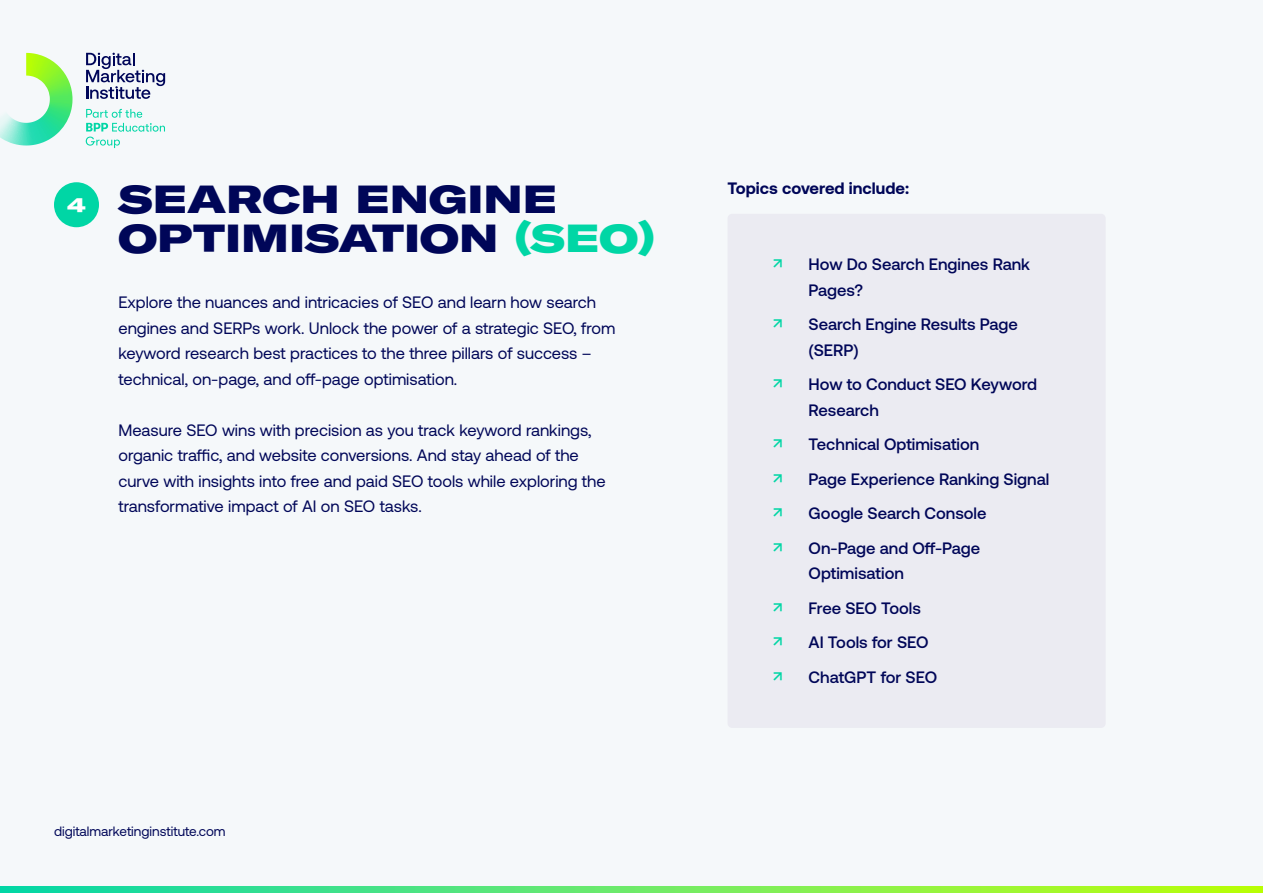
<style>
.page{position:relative;width:1263px;height:893px;background:#f5f8fa}
.page>*{position:absolute;margin:0;border:0;box-sizing:border-box;transform-origin:0 0}
.t1{font:900 expanded 39px/39px "GT America";color:#000658}
.t2{font:900 expanded 20.25px "GT America";color:#fff}
.t3{font:16.5px/25.5px "Aeonik";color:#000658}
.t4{font:500 16.5px/34.5px "Aeonik";color:#000658}
.t5{font:700 16.5px "Aeonik";color:#000658}
.t6{font:13.5px "Aeonik";color:#000658}
.s1{color:#00d6a5}
.s2{font-weight:400;font-size:21px;color:#00d6a5}
</style>
<div class="page">
<svg style="left:0;top:887px;width:1263px;height:6px;background:#67ea62"></svg>
<svg style="left:0;top:53px;width:73px;height:93px"></svg>
<svg style="left:86px;top:109px;width:79px;height:39px"></svg>
<svg style="left:86px;top:53px;width:79px;height:46px"></svg>
<div style="left:54px;top:182px;width:45px;height:45px;background:#00d6a5;border-radius:50%"></div>
<div style="left:728px;top:214px;width:378px;height:514px;background:#ebebf2;border-radius:4px"></div>
<p class="t2" style="left:67px;top:191px;width:20px">4</p>
<h1 class="t1" style="left:118px;top:179px;width:539px">SEARCH ENGINE<br>OPTIMISATION <span class="s1">(SEO)</span></h1>
<p class="t3" style="left:118px;top:290px;width:498px">Explore the nuances and intricacies of SEO and learn how search engines and SERPs work. Unlock the power of a strategic SEO, from keyword research best practices to the three pillars of success – technical, on-page, and off-page optimisation.</p>
<p class="t3" style="left:118px;top:417px;width:489px">Measure SEO wins with precision as you track keyword rankings, organic traffic, and website conversions. And stay ahead of the curve with insights into free and paid SEO tools while exploring the transformative impact of AI on SEO tasks.</p>
<p class="t6" style="left:54px;top:824px;width:173px">digitalmarketinginstitute.com</p>
<p class="t5" style="left:727px;top:179px;width:183px">Topics covered include:</p>
<p class="t4" style="left:808px;top:252px;width:223px;line-height:25.5px;text-indent:-36px"><span class="s2">↗</span> How Do Search Engines Rank<br>Pages?</p>
<p class="t4" style="left:808px;top:312px;width:211px;line-height:25.5px;text-indent:-36px"><span class="s2">↗</span> Search Engine Results Page (SERP)</p>
<p class="t4" style="left:808px;top:372px;width:230px;line-height:25.5px;text-indent:-36px"><span class="s2">↗</span> How to Conduct SEO Keyword<br>Research</p>
<p class="t4" style="left:772px;top:427px;width:278px"><span class="s2">↗</span> Technical Optimisation<br><span class="s2">↗</span> Page Experience Ranking Signal <span class="s2">↗</span> Google Search Console<br><span class="s2">↗</span> On-Page and Off-Page</p>
<p class="t4" style="left:772px;top:556px;width:166px;text-indent:36px">Optimisation<br><span class="s2">↗</span> Free SEO Tools<br><span class="s2">↗</span> AI Tools for SEO <span class="s2">↗</span> ChatGPT for SEO</p>
</div>
